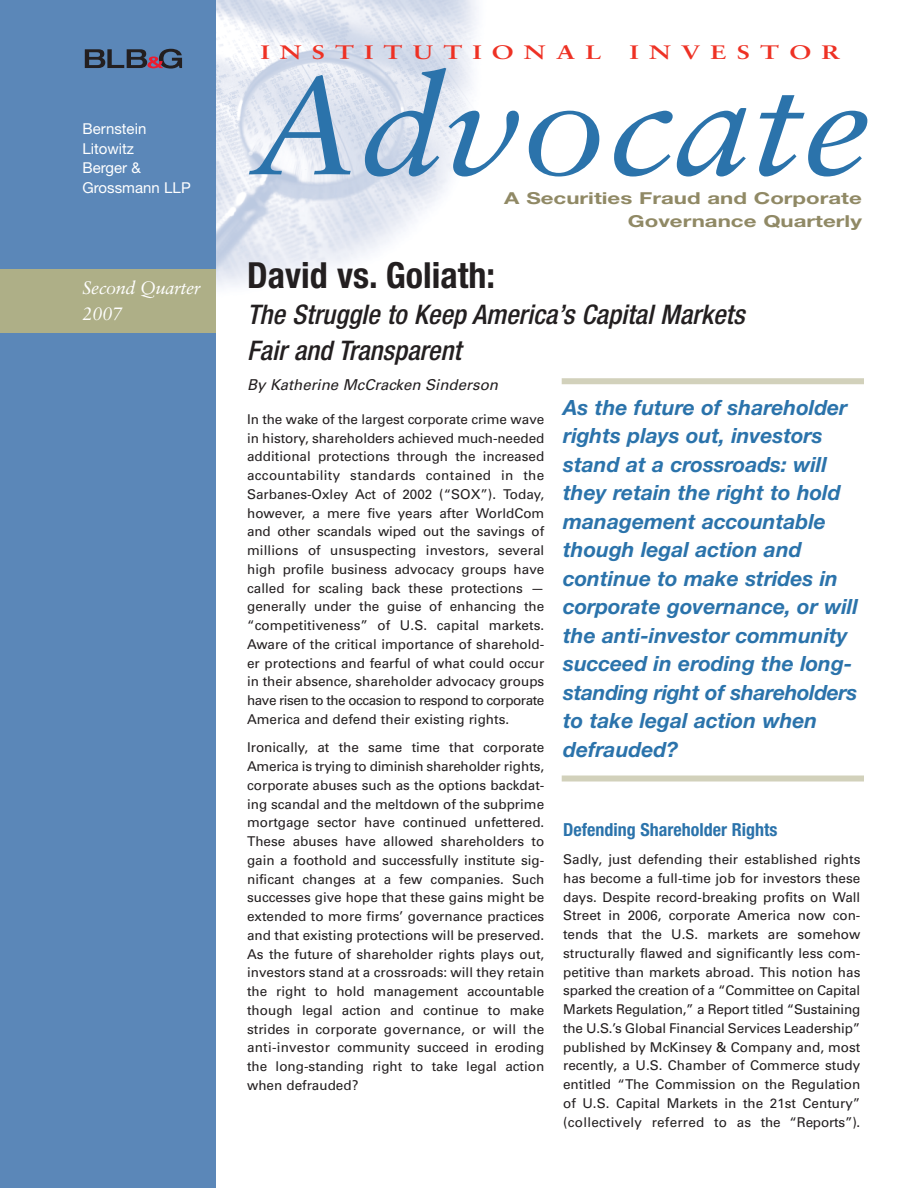
<style>
.page{position:relative;width:918px;height:1188px;background:#fff}
.page>*{position:absolute;margin:0;border:0;box-sizing:border-box;transform-origin:0 0}
.t1{font:italic 139.5px "Sabon";color:#2b73ab;scale:1.1 1}
.t2{font:700 condensed 36px "Helvetica Neue";color:#231f20}
.t3{font:italic 500 condensed 27px/36px "Helvetica Neue";color:#231f20}
.t4{font:italic 700 21px/28.5px "Helvetica Neue";color:#2b73ab}
.t5{font:700 19.5px "Sabon";letter-spacing:.39em;color:#ee3124;scale:1.35 1}
.t6{font:700 condensed 18px "Helvetica Neue";color:#2b73ab}
.t7{font:italic 18px/25.5px "Sabon";letter-spacing:-.02em;color:#fff}
.t8{font:700 16.5px/22.5px "Helvetica Neue";color:#908965;text-align:right;scale:1.35 1}
.t9{font:15px/19.5px "Helvetica Neue";color:#fff}
.t10{font:italic 15px "Univers";color:#231f20}
.t11{font:13.5px/18.8px "Univers";color:#231f20;text-align:justify}
</style>
<div class="page">
<img style="left:216px;top:0;width:261px;height:287px">
<div style="left:0;top:0;width:216px;height:1188px;background:#5b87b8"></div>
<div style="left:0;top:269px;width:216px;height:64px;background:#aeaf87"></div>
<svg style="left:85px;top:49px;width:97px;height:20px"></svg>
<div style="left:562px;top:378px;width:302px;height:6px;background:#d2d1bb"></div>
<div style="left:562px;top:776px;width:302px;height:6px;background:#d2d1bb"></div>
<p class="t9" style="left:82px;top:121px;width:110px">Bernstein<br>Litowitz<br>Berger &amp;<br>Grossmann LLP</p>
<h3 class="t7" style="left:82px;top:277px;width:120px">Second Quarter<br>2007</h3>
<h3 class="t5" style="left:261px;top:44px;width:254px">INSTITUTIONAL</h3>
<h3 class="t5" style="left:630px;top:44px;width:157px">INVESTOR</h3>
<h1 class="t1" style="left:249px;top:68px;width:567px">Advocate</h1>
<p class="t8" style="left:504px;top:189px;width:266px">A Securities Fraud and Corporate<br>Governance Quarterly</p>
<h2 class="t2" style="left:247px;top:262px;width:250px">David vs. Goliath:</h2>
<h3 class="t3" style="left:247px;top:299px;width:504px">The Struggle to Keep America’s Capital Markets<br>Fair and Transparent</h3>
<p class="t10" style="left:247px;top:379px;width:255px">By Katherine McCracken Sinderson</p>
<p class="t11" style="left:247px;top:411px;width:299px">In the wake of the largest corporate crime wave in history, shareholders achieved much-needed additional protections through the increased accountability standards contained in the Sarbanes-Oxley Act of 2002 (“SOX”). Today, however, a mere five years after WorldCom and other scandals wiped out the savings of millions of unsuspecting investors, several high profile business advocacy groups have called for scaling back these protections — generally under the guise of enhancing the “competitiveness” of U.S. capital markets.<br>Aware of the critical importance of sharehold&shy;er protections and fearful of what could occur in their absence, shareholder advocacy groups have risen to the occasion to respond to corporate America and defend their existing rights.</p>
<p class="t11" style="left:247px;top:739px;width:299px">Ironically, at the same time that corporate America is trying to diminish shareholder rights, corporate abuses such as the options backdat&shy;ing scandal and the meltdown of the subprime mortgage sector have continued unfettered.<br>These abuses have allowed shareholders to gain a foothold and successfully institute sig&shy;nificant changes at a few companies. Such successes give hope that these gains might be extended to more firms’ governance practices and that existing protections will be preserved.<br>As the future of shareholder rights plays out, investors stand at a crossroads: will they retain the right to hold management accountable though legal action and continue to make strides in corporate governance, or will the anti-investor community succeed in eroding the long-standing right to take legal action when defrauded?</p>
<p class="t4" style="left:563px;top:395px;width:296px">As the future of shareholder rights plays out, investors stand at a crossroads: will they retain the right to hold management accountable though legal action and continue to make strides in corporate governance, or will the anti-investor community succeed in eroding the long&shy;standing right of shareholders to take legal action when defrauded?</p>
<h3 class="t6" style="left:563px;top:823px;width:216px">Defending Shareholder Rights</h3>
<p class="t11" style="left:563px;top:851px;width:299px">Sadly, just defending their established rights has become a full-time job for investors these days. Despite record-breaking profits on Wall Street in 2006, corporate America now con&shy;tends that the U.S. markets are somehow structurally flawed and significantly less com&shy;petitive than markets abroad. This notion has sparked the creation of a “Committee on Capital Markets Regulation,” a Report titled “Sustaining the U.S.’s Global Financial Services Leadership” published by McKinsey &amp; Company and, most recently, a U.S. Chamber of Commerce study entitled “The Commission on the Regulation of U.S. Capital Markets in the 21st Century” (collectively referred to as the “Reports”).</p>
</div>
